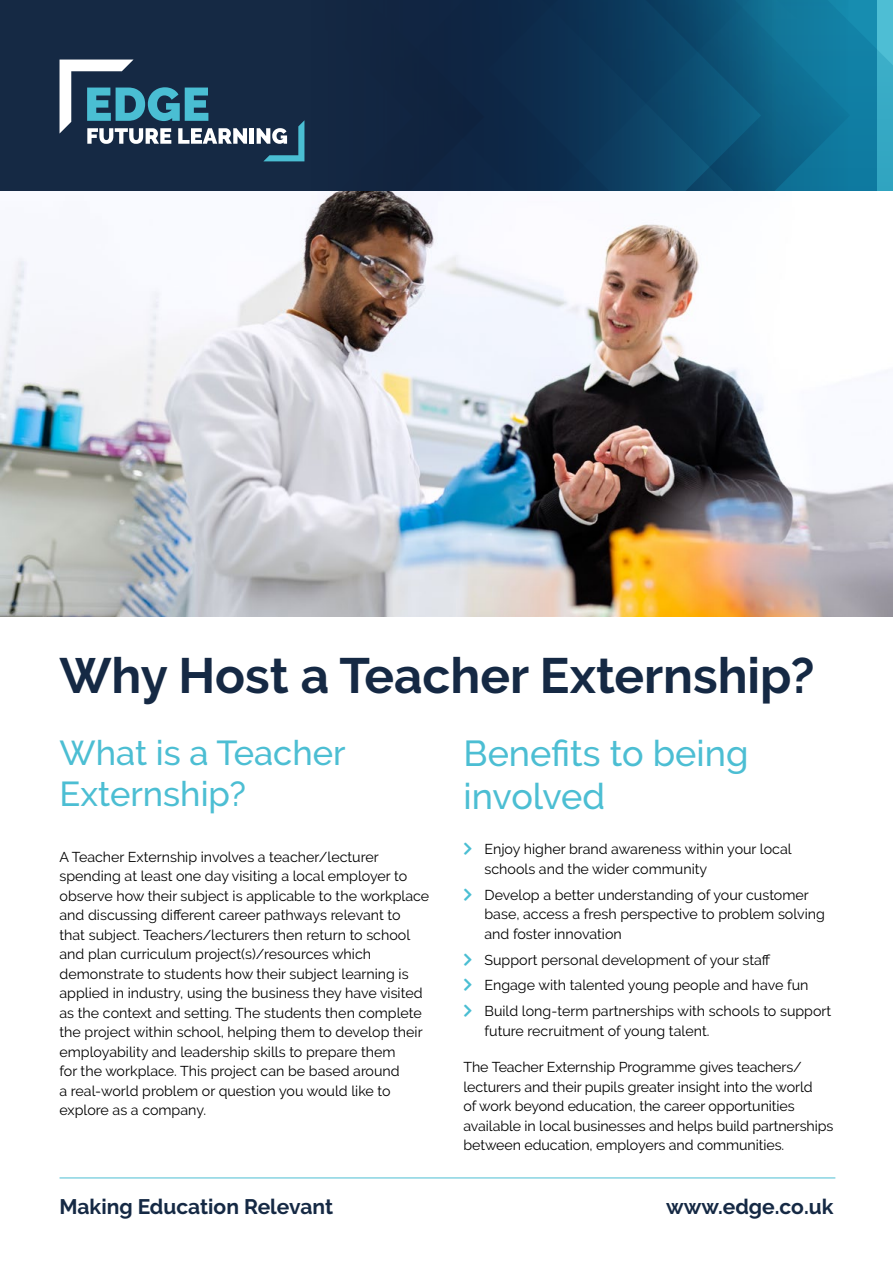
<style>
.page{position:relative;width:893px;height:1263px;background:#fff}
.page>*{position:absolute;margin:0;border:0;box-sizing:border-box;transform-origin:0 0}
.t1{font:700 49.5px "Raleway";color:#152944}
.t2{font:500 36px/43.2px "Raleway";color:#4cbed3}
.t3{font:500 34.5px/41.4px "Raleway";color:#4cbed3}
.t4{font:700 21px "Raleway";color:#152944}
.t5{font:14.25px/19.5px "Raleway";color:#000}
.s1{color:#4abed3}
</style>
<div class="page">
<svg style="left:848px;top:0;width:45px;height:191px"></svg>
<div style="left:0;top:0;width:308px;height:191px;background:#152944"></div>
<svg style="left:484px;top:0;width:364px;height:191px"></svg>
<hr style="left:250px;top:128px;width:4px;height:16px;background:#fff">
<div style="left:257px;top:0;width:227px;height:191px;background:#122642"></div>
<svg style="left:60px;top:60px;width:187px;height:84px"></svg>
<img style="left:0;top:191px;width:893px;height:425px">
<hr style="left:60px;top:1177px;width:775px;height:1px;background:#4cbed3">
<h1 class="t1" style="left:60px;top:647px;width:756px">Why Host a Teacher Externship?</h1>
<h3 class="t3" style="left:60px;top:732px;width:288px">What is a Teacher<br>Externship?</h3>
<p class="t5" style="left:60px;top:847px;width:371px">A Teacher Externship involves a teacher/lecturer spending at least one day visiting a local employer to observe how their subject is applicable to the workplace and discussing different career pathways relevant to that subject. Teachers/lecturers then return to school and plan curriculum project(s)/resources which demonstrate to students how their subject learning is applied in industry, using the business they have visited as the context and setting. The students then complete the project within school, helping them to develop their employability and leadership skills to prepare them<br>for the workplace. This project can be based around<br>a real-world problem or question you would like to explore as a company.</p>
<h2 class="t2" style="left:463px;top:732px;width:286px">Benefits to being involved</h2>
<p class="t5" style="left:484px;top:839px;width:309px;text-indent:-21px"><span class="s1">★★</span> Enjoy higher brand awareness within your local schools and the wider community</p>
<p class="t5" style="left:484px;top:885px;width:342px;text-indent:-21px"><span class="s1">★★</span> Develop a better understanding of your customer base, access a fresh perspective to problem solving and foster innovation</p>
<p class="t5" style="left:463px;top:950px;width:309px"><span class="s1">★★</span> Support personal development of your staff</p>
<p class="t5" style="left:463px;top:976px;width:347px"><span class="s1">★★</span> Engage with talented young people and have fun</p>
<p class="t5" style="left:484px;top:1001px;width:348px;text-indent:-21px"><span class="s1">★★</span> Build long-term partnerships with schools to support future recruitment of young talent.</p>
<p class="t5" style="left:463px;top:1057px;width:371px">The Teacher Externship Programme gives teachers/ lecturers and their pupils greater insight into the world<br>of work beyond education, the career opportunities available in local businesses and helps build partnerships between education, employers and communities.</p>
<h3 class="t4" style="left:60px;top:1194px;width:275px">Making Education Relevant</h3>
<h3 class="t4" style="left:666px;top:1194px;width:169px">www.edge.co.uk</h3>
</div>
